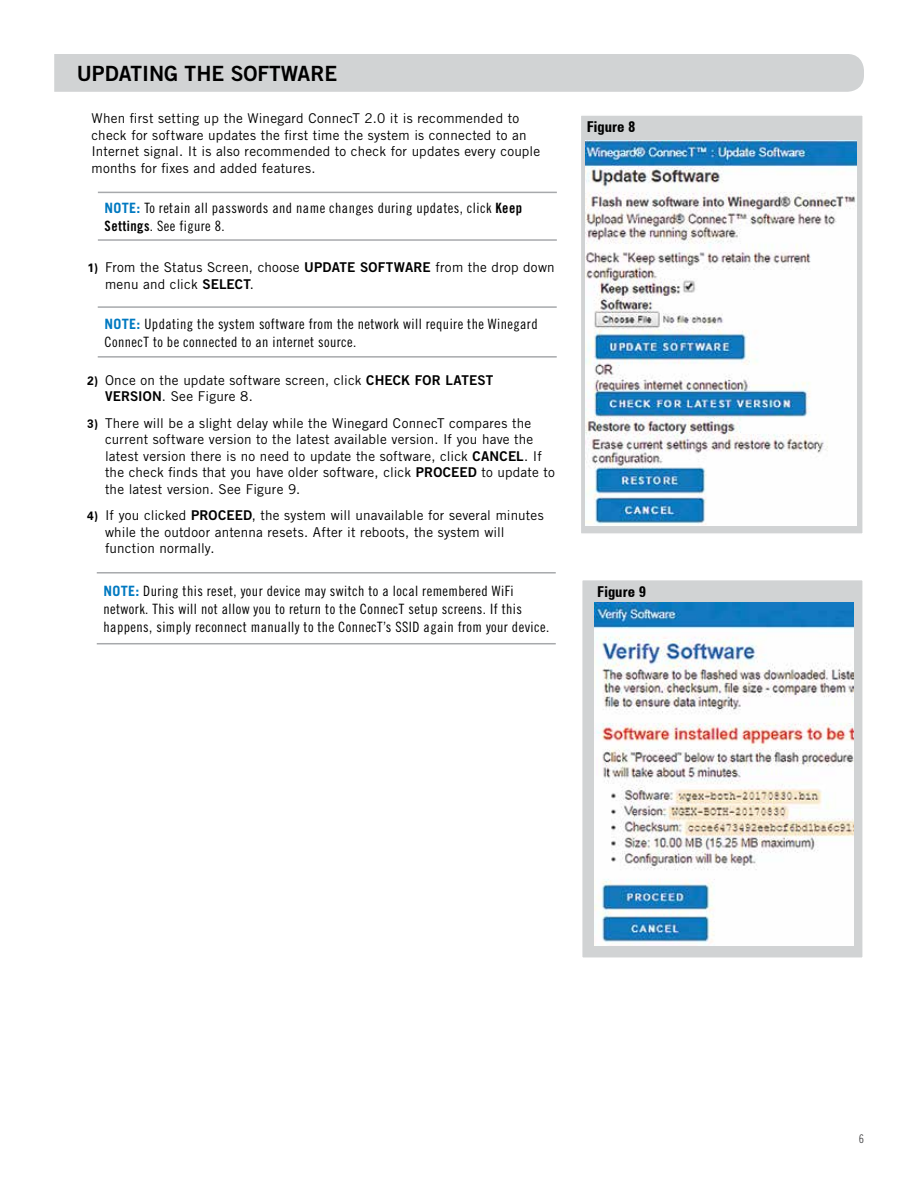
<style>
.page{position:relative;width:918px;height:1188px;background:#fff}
.page>*{position:absolute;margin:0;border:0;box-sizing:border-box;transform-origin:0 0}
.t1{font:21px "Trade Gothic Bold Two";color:#000}
.t2{font:700 condensed 15px "Zurich BT";color:#000}
.t3{font:14.25px/18px "Trade Gothic Cond Eighteen";letter-spacing:.03em;color:#000}
.t4{font:13.5px/16.5px "Trade Gothic";letter-spacing:.015em;color:#000}
.t5{font:12px "Trade Gothic Cond Eighteen";color:#4d4d4f}
.s1{font-family:"Trade Gothic";font-weight:700;color:#0079c1}
.s2{font-family:"Trade Gothic Bold Cond Twenty"}
.s3{font-family:"Zurich BT";font-weight:700;font-size:12px}
.s4{font-family:"Trade Gothic Bold Two"}
</style>
<div class="page">
<div style="left:54px;top:54px;width:810px;height:38px;background:#d1d3d4"></div>
<div style="left:581px;top:579px;width:283px;height:380px;background:#d1d3d4;border:2px solid #fff"></div>
<div style="left:580px;top:114px;width:284px;height:421px;background:#d1d3d4;border:2px solid #fff"></div>
<img style="left:585px;top:141px;width:271px;height:385px">
<img style="left:594px;top:603px;width:259px;height:343px">
<hr style="left:98px;top:192px;width:459px;height:1px;background:#a7a9ac">
<hr style="left:98px;top:239px;width:459px;height:2px;background:#a7a9ac">
<hr style="left:98px;top:306px;width:459px;height:2px;background:#a7a9ac">
<hr style="left:98px;top:356px;width:459px;height:2px;background:#a7a9ac">
<hr style="left:97px;top:572px;width:459px;height:2px;background:#a7a9ac">
<hr style="left:97px;top:643px;width:459px;height:1px;background:#a7a9ac">
<h1 class="t1" style="left:77px;top:61px;width:262px">UPDATING THE SOFTWARE</h1>
<p class="t4" style="left:92px;top:110px;width:450px">When first setting up the Winegard ConnecT 2.0 it is recommended to check for software updates the first time the system is connected to an Internet signal. It is also recommended to check for updates every couple months for fixes and added features.</p>
<p class="t3" style="left:105px;top:199px;width:419px"><span class="s1">NOTE:</span> To retain all passwords and name changes during updates, click <span class="s2">Keep<br>Settings</span>. See figure 8.</p>
<p class="t4" style="left:105px;top:259px;width:451px;text-indent:-17px"><span class="s3">1)</span> From the Status Screen, choose <span class="s4">UPDATE SOFTWARE</span> from the drop down menu and click <span class="s4">SELECT</span>.</p>
<p class="t3" style="left:104px;top:314px;width:435px"><span class="s1">NOTE:</span> Updating the system software from the network will require the Winegard<br>ConnecT to be connected to an internet source.</p>
<p class="t4" style="left:105px;top:372px;width:390px;text-indent:-18px"><span class="s3">2)</span> Once on the update software screen, click <span class="s4">CHECK FOR LATEST<br>VERSION</span>. See Figure 8.</p>
<p class="t4" style="left:105px;top:415px;width:451px;text-indent:-18px"><span class="s3">3)</span> There will be a slight delay while the Winegard ConnecT compares the current software version to the latest available version. If you have the latest version there is no need to update the software, click <span class="s4">CANCEL</span>. If the check finds that you have older software, click <span class="s4">PROCEED</span> to update to the latest version. See Figure 9.</p>
<p class="t4" style="left:105px;top:507px;width:440px;text-indent:-18px"><span class="s3">4)</span> If you clicked <span class="s4">PROCEED</span>, the system will unavailable for several minutes while the outdoor antenna resets. After it reboots, the system will function normally.</p>
<p class="t3" style="left:104px;top:582px;width:447px"><span class="s1">NOTE:</span> During this reset, your device may switch to a local remembered WiFi network. This will not allow you to return to the ConnecT setup screens. If this happens, simply reconnect manually to the ConnecT’s SSID again from your device.</p>
<p class="t2" style="left:587px;top:118px;width:50px">Figure 8</p>
<p class="t2" style="left:597px;top:583px;width:50px">Figure 9</p>
<p class="t5" style="left:859px;top:1132px;width:7px">6</p>
</div>
